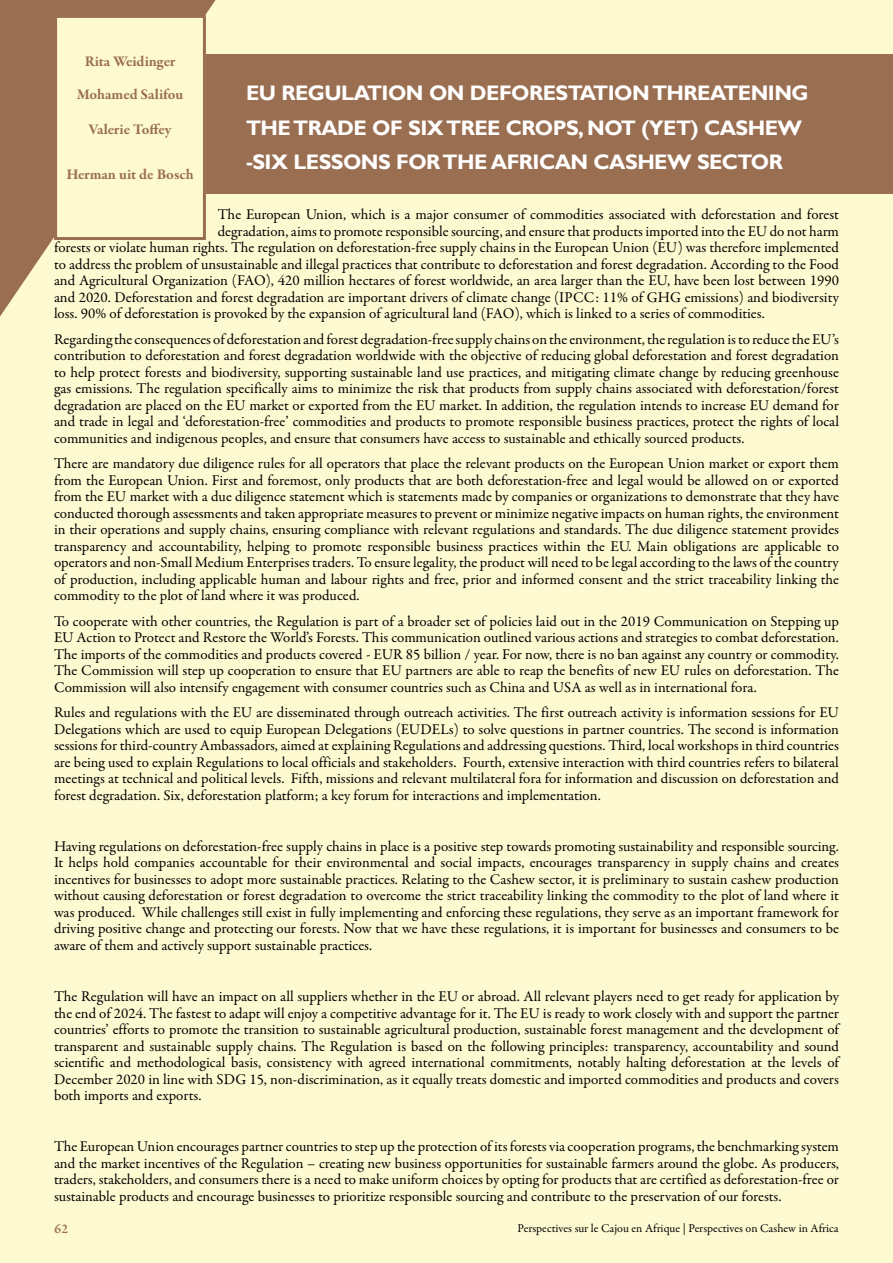
<style>
.page{position:relative;width:893px;height:1263px;background:#fdfad1}
.page>*{position:absolute;margin:0;border:0;box-sizing:border-box;transform-origin:0 0}
.t1{font:700 21px/34.5px "Gill Sans";letter-spacing:-.025em;color:#fff}
.t2{font:15px/16.5px "Garamond Premr Pro";letter-spacing:-.005em;color:#000;text-align:justify}
.t3{font:700 15px "Garamond Premr Pro";color:#9a6e51}
.t4{font:600 13.5px "Garamond Premr Pro";color:#9a6e51}
.t5{font:12px "Garamond Premr Pro";color:#000}
</style>
<div class="page">
<svg style="left:0;top:0;width:216px;height:317px;fill:#9a6e51"></svg>
<div style="left:54px;top:15px;width:152px;height:225px;background:#fdfad1;border:3px solid #9a6e51"></div>
<div style="left:206px;top:55px;width:687px;height:139px;background:#9a6e51"></div>
<p class="t3" style="left:85px;top:52px;width:92px">Rita Weidinger</p>
<p class="t3" style="left:77px;top:85px;width:108px">Mohamed Salifou</p>
<p class="t3" style="left:89px;top:120px;width:84px">Valerie Toffey</p>
<p class="t3" style="left:66px;top:165px;width:129px">Herman uit de Bosch</p>
<h1 class="t1" style="left:246px;top:76px;width:564px">EU REGULATION ON DEFORESTATION THREATENING<br>THE TRADE OF SIX TREE CROPS, NOT (YET) CASHEW -SIX LESSONS FOR THE AFRICAN CASHEW SECTOR</h1>
<p class="t2" style="left:218px;top:207px;width:623px">The European Union, which is a major consumer of commodities associated with deforestation and forest</p>
<p class="t2" style="left:218px;top:223px;width:623px">degradation, aims to promote responsible sourcing, and ensure that products imported into the EU do not harm</p>
<p class="t2" style="left:54px;top:240px;width:786px">forests or violate human rights. The regulation on deforestation-free supply chains in the European Union (EU) was therefore implemented</p>
<p class="t2" style="left:54px;top:256px;width:786px">to address the problem of unsustainable and illegal practices that contribute to deforestation and forest degradation. According to the Food</p>
<p class="t2" style="left:54px;top:273px;width:787px">and Agricultural Organization (FAO), 420 million hectares of forest worldwide, an area larger than the EU, have been lost between 1990</p>
<p class="t2" style="left:54px;top:289px;width:786px">and 2020. Deforestation and forest degradation are important drivers of climate change (IPCC: 11% of GHG emissions) and biodiversity</p>
<p class="t2" style="left:54px;top:306px;width:712px">loss. 90% of deforestation is provoked by the expansion of agricultural land (FAO), which is linked to a series of commodities.</p>
<p class="t2" style="left:54px;top:331px;width:786px">Regarding the consequences of deforestation and forest degradation-free supply chains on the environment, the regulation is to reduce the EU’s contribution to deforestation and forest degradation worldwide with the objective of reducing global deforestation and forest degradation to help protect forests and biodiversity, supporting sustainable land use practices, and mitigating climate change by reducing greenhouse gas emissions. The regulation specifically aims to minimize the risk that products from supply chains associated with deforestation/forest degradation are placed on the EU market or exported from the EU market. In addition, the regulation intends to increase EU demand for and trade in legal and ‘deforestation-free’ commodities and products to promote responsible business practices, protect the rights of local communities and indigenous peoples, and ensure that consumers have access to sustainable and ethically sourced products.</p>
<p class="t2" style="left:54px;top:456px;width:786px">There are mandatory due diligence rules for all operators that place the relevant products on the European Union market or export them from the European Union. First and foremost, only products that are both deforestation-free and legal would be allowed on or exported from the EU market with a due diligence statement which is statements made by companies or organizations to demonstrate that they have conducted thorough assessments and taken appropriate measures to prevent or minimize negative impacts on human rights, the environment in their operations and supply chains, ensuring compliance with relevant regulations and standards. The due diligence statement provides transparency and accountability, helping to promote responsible business practices within the EU. Main obligations are applicable to operators and non-Small Medium Enterprises traders. To ensure legality, the product will need to be legal according to the laws of the country of production, including applicable human and labour rights and free, prior and informed consent and the strict traceability linking the commodity to the plot of land where it was produced.</p>
<p class="t2" style="left:54px;top:613px;width:786px">To cooperate with other countries, the Regulation is part of a broader set of policies laid out in the 2019 Communication on Stepping up EU Action to Protect and Restore the World’s Forests. This communication outlined various actions and strategies to combat deforestation.<br>The imports of the commodities and products covered - EUR 85 billion / year. For now, there is no ban against any country or commodity.<br>The Commission will step up cooperation to ensure that EU partners are able to reap the benefits of new EU rules on deforestation. The Commission will also intensify engagement with consumer countries such as China and USA as well as in international fora.</p>
<p class="t2" style="left:54px;top:705px;width:787px">Rules and regulations with the EU are disseminated through outreach activities. The first outreach activity is information sessions for EU Delegations which are used to equip European Delegations (EUDELs) to solve questions in partner countries. The second is information sessions for third-country Ambassadors, aimed at explaining Regulations and addressing questions. Third, local workshops in third countries are being used to explain Regulations to local officials and stakeholders. Fourth, extensive interaction with third countries refers to bilateral meetings at technical and political levels. Fifth, missions and relevant multilateral fora for information and discussion on deforestation and forest degradation. Six, deforestation platform; a key forum for interactions and implementation.</p>
<p class="t2" style="left:54px;top:838px;width:787px">Having regulations on deforestation-free supply chains in place is a positive step towards promoting sustainability and responsible sourcing.<br>It helps hold companies accountable for their environmental and social impacts, encourages transparency in supply chains and creates incentives for businesses to adopt more sustainable practices. Relating to the Cashew sector, it is preliminary to sustain cashew production without causing deforestation or forest degradation to overcome the strict traceability linking the commodity to the plot of land where it was produced. While challenges still exist in fully implementing and enforcing these regulations, they serve as an important framework for driving positive change and protecting our forests. Now that we have these regulations, it is important for businesses and consumers to be aware of them and actively support sustainable practices.</p>
<p class="t2" style="left:54px;top:988px;width:786px">The Regulation will have an impact on all suppliers whether in the EU or abroad. All relevant players need to get ready for application by the end of 2024. The fastest to adapt will enjoy a competitive advantage for it. The EU is ready to work closely with and support the partner countries’ efforts to promote the transition to sustainable agricultural production, sustainable forest management and the development of transparent and sustainable supply chains. The Regulation is based on the following principles: transparency, accountability and sound scientific and methodological basis, consistency with agreed international commitments, notably halting deforestation at the levels of December 2020 in line with SDG 15, non-discrimination, as it equally treats domestic and imported commodities and products and covers both imports and exports.</p>
<p class="t2" style="left:54px;top:1138px;width:786px">The European Union encourages partner countries to step up the protection of its forests via cooperation programs, the benchmarking system and the market incentives of the Regulation – creating new business opportunities for sustainable farmers around the globe. As producers, traders, stakeholders, and consumers there is a need to make uniform choices by opting for products that are certified as deforestation-free or sustainable products and encourage businesses to prioritize responsible sourcing and contribute to the preservation of our forests.</p>
<p class="t4" style="left:55px;top:1221px;width:15px">62</p>
<p class="t5" style="left:518px;top:1221px;width:322px">Perspectives sur le Cajou en Afrique | Perspectives on Cashew in Africa</p>
</div>
